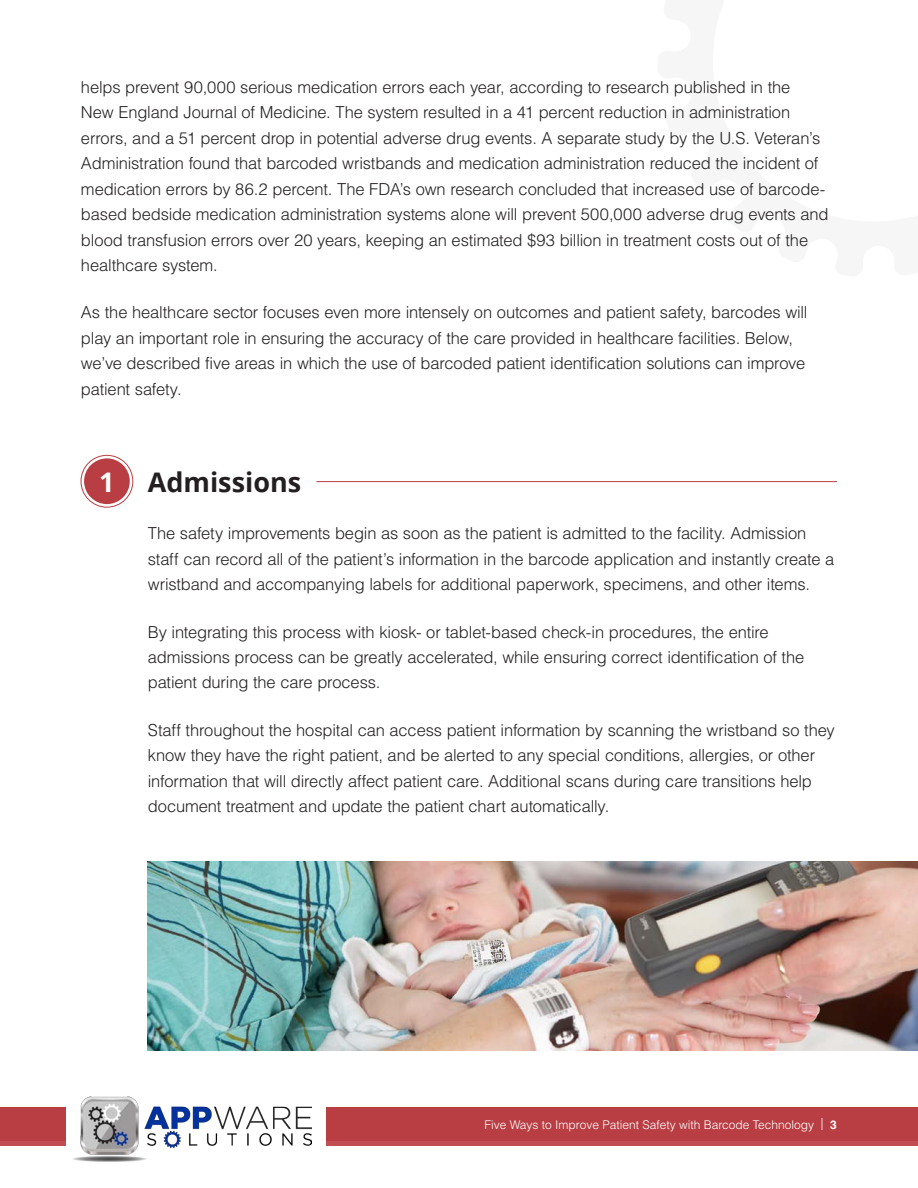
<style>
.page{position:relative;width:918px;height:1188px;background:#fff}
.page>*{position:absolute;margin:0;border:0;box-sizing:border-box;transform-origin:0 0}
.t1{font:700 27px "Open Sans";color:#231f20}
.t2{font:700 27px "Open Sans";color:#fff}
.t3{font:300 16.5px/25.5px "Helvetica LT Std";letter-spacing:-.01em;color:#231f20}
.t4{font:300 12px "Helvetica LT Std";color:#fff}
.s1{font-weight:700}
</style>
<div class="page">
<div style="left:0;top:1141px;width:918px;height:5px;background:#c14e53"></div>
<div style="left:0;top:1108px;width:918px;height:33px;background:#b93e43"></div>
<div style="left:66px;top:1097px;width:260px;height:91px;background:#fff"></div>
<img style="left:73px;top:1097px;width:238px;height:65px">
<div style="left:81px;top:455px;width:52px;height:53px;border:1px solid #b93e43;border-radius:50%"></div>
<div style="left:84px;top:458px;width:46px;height:46px;background:#b93e43;border-radius:50%"></div>
<hr style="left:316px;top:481px;width:521px;height:1px;background:#b93e43">
<img style="left:148px;top:862px;width:770px;height:189px">
<p class="t3" style="left:81px;top:74px;width:749px">helps prevent 90,000 serious medication errors each year, according to research published in the<br>New England Journal of Medicine. The system resulted in a 41 percent reduction in administration errors, and a 51 percent drop in potential adverse drug events. A separate study by the U.S. Veteran’s Administration found that barcoded wristbands and medication administration reduced the incident of medication errors by 86.2 percent. The FDA’s own research concluded that increased use of barcode&shy;based bedside medication administration systems alone will prevent 500,000 adverse drug events and blood transfusion errors over 20 years, keeping an estimated $93 billion in treatment costs out of the healthcare system.</p>
<p class="t3" style="left:81px;top:300px;width:728px">As the healthcare sector focuses even more intensely on outcomes and patient safety, barcodes will play an important role in ensuring the accuracy of the care provided in healthcare facilities. Below, we’ve described five areas in which the use of barcoded patient identification solutions can improve patient safety.</p>
<p class="t2" style="left:99px;top:463px;width:17px">1</p>
<p class="t1" style="left:148px;top:463px;width:155px">Admissions</p>
<p class="t3" style="left:148px;top:521px;width:688px">The safety improvements begin as soon as the patient is admitted to the facility. Admission staff can record all of the patient’s information in the barcode application and instantly create a wristband and accompanying labels for additional paperwork, specimens, and other items.</p>
<p class="t3" style="left:148px;top:619px;width:658px">By integrating this process with kiosk- or tablet-based check-in procedures, the entire admissions process can be greatly accelerated, while ensuring correct identification of the patient during the care process.</p>
<p class="t3" style="left:148px;top:717px;width:689px">Staff throughout the hospital can access patient information by scanning the wristband so they know they have the right patient, and be alerted to any special conditions, allergies, or other information that will directly affect patient care. Additional scans during care transitions help document treatment and update the patient chart automatically.</p>
<p class="t4" style="left:484px;top:1117px;width:354px">Five Ways to Improve Patient Safety with Barcode Technology | <span class="s1">3</span></p>
</div>
